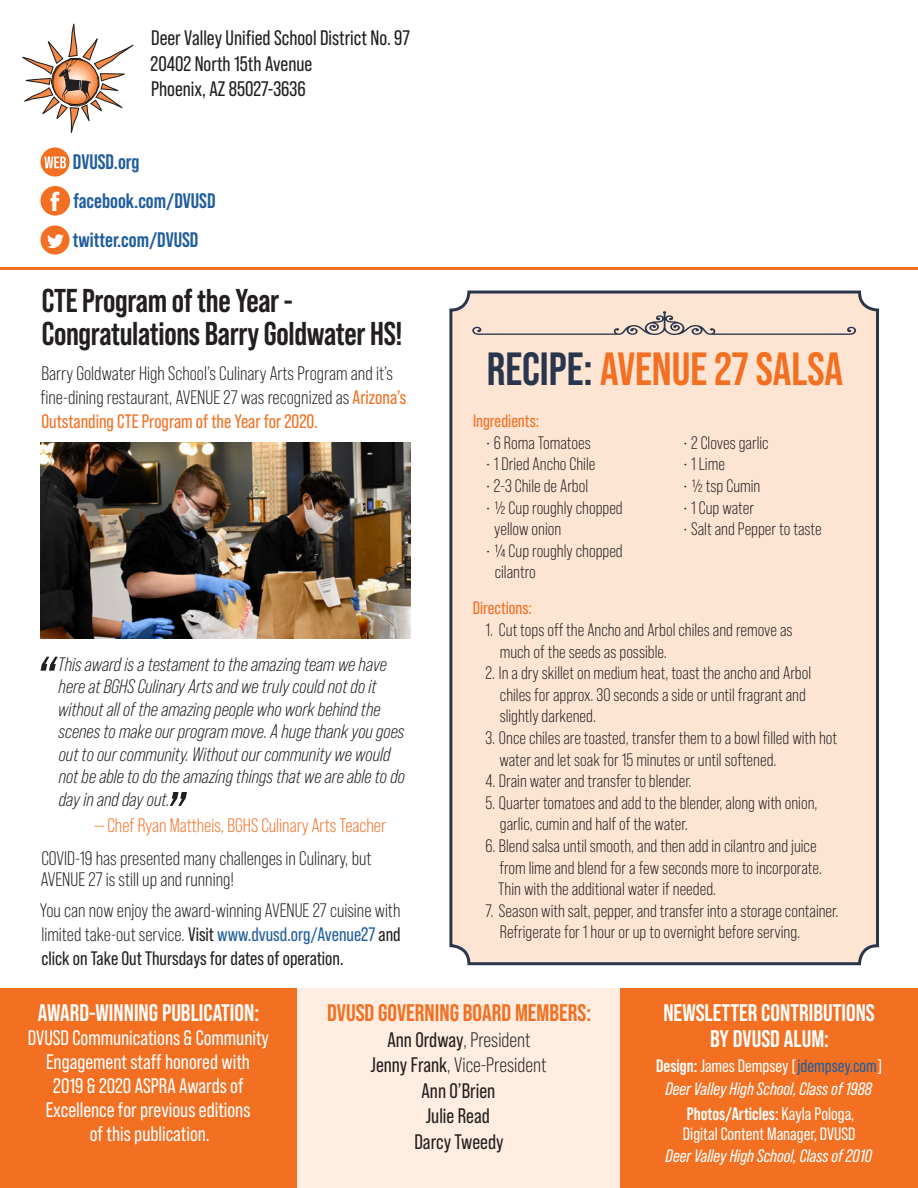
<style>
.page{position:relative;width:918px;height:1188px;background:#fff}
.page>*{position:absolute;margin:0;border:0;box-sizing:border-box;transform-origin:0 0}
.t1{font:700 46.5px "Bebas Neue Pro";color:#f36f21}
.t2{font:700 33px/33px "Bebas Neue Pro";letter-spacing:-.01em;color:#231f20}
.t3{font:700 24px/25.5px "Bebas Neue Pro";color:#fff;text-align:center}
.t4{font:700 24px "Bebas Neue Pro";color:#f36f21}
.t5{font:21px/25.5px "Bebas Neue Pro";color:#231f20}
.t6{font:21px/24px "Bebas Neue Pro";color:#fff;text-align:center}
.t7{font:700 21px/39px "Bebas Neue Pro";color:#215e9e}
.t8{font:19.5px/24px "Bebas Neue Pro";color:#231f20}
.t9{font:italic 19.5px/22.5px "Bebas Neue Pro";color:#231f20}
.t10{font:19.5px "Bebas Neue Pro";color:#f36f21}
.t11{font:18px/21.6px "Bebas Neue Pro";color:#231f20}
.t12{font:italic 18px/22.5px "Bebas Neue Pro";color:#fff;text-align:center}
.t13{font:18px/19.5px "Bebas Neue Pro";color:#fff}
.t14{font:18px "Bebas Neue Pro";color:#f36f21}
.s1{color:#f36f21}
.s2{font-style:inherit}
.s3{color:#215e9e}
.s4{color:#29364d}
.s5{font-weight:700;font-style:normal}
.s6{font-style:normal}
.s7{font-style:normal;color:#215e9e}
.s8{font-weight:700}
</style>
<div class="page">
<svg style="left:22px;top:24px;width:112px;height:109px"></svg>
<hr style="left:0;top:267px;width:918px;height:3px;background:#f36f21">
<svg style="left:41px;top:147px;width:29px;height:30px"></svg>
<svg style="left:41px;top:186px;width:29px;height:30px"></svg>
<svg style="left:41px;top:225px;width:29px;height:30px"></svg>
<div style="left:297px;top:988px;width:323px;height:200px;background:#feede0"></div>
<div style="left:0;top:988px;width:297px;height:200px;background:#f36f21"></div>
<div style="left:620px;top:988px;width:298px;height:200px;background:#f36f21"></div>
<div style="left:451px;top:292px;width:427px;height:672px;background:#fee5d3;border-radius:18px"></div>
<div style="left:449px;top:291px;width:430px;height:674px;border:3px solid #29364d;border-radius:18px"></div>
<svg style="left:472px;top:311px;width:384px;height:24px"></svg>
<svg style="left:40px;top:657px;width:18px;height:14px"></svg>
<svg style="left:170px;top:792px;width:17px;height:14px"></svg>
<img style="left:40px;top:442px;width:371px;height:196px">
<p class="t5" style="left:151px;top:25px;width:261px">Deer Valley Unified School District No. 97<br>20402 North 15th Avenue<br>Phoenix, AZ 85027-3636</p>
<p class="t7" style="left:73px;top:142px;width:144px">DVUSD.org facebook.com/DVUSD twitter.com/DVUSD</p>
<h2 class="t2" style="left:42px;top:284px;width:362px">CTE Program of the Year -<br>Congratulations Barry Goldwater HS!</h2>
<p class="t8" style="left:41px;top:361px;width:367px">Barry Goldwater High School’s Culinary Arts Program and it’s fine-dining restaurant, AVENUE 27 was recognized as <span class="s1">Arizona’s<br>Outstanding CTE Program of the Year for 2020.</span></p>
<p class="t9" style="left:58px;top:653px;width:349px">This award is a testament to the amazing team we have here at BGHS Culinary Arts and we truly could not do it without all of the amazing people who work behind the scenes to make our program move. A huge thank you goes out to our community. Without our community we would not be able to do the amazing things that we are able to do day in and day out.</p>
<p class="t10" style="left:94px;top:814px;width:293px">— Chef Ryan Mattheis, BGHS Culinary Arts Teacher</p>
<p class="t8" style="left:41px;top:848px;width:332px;line-height:21px">COVID-19 has presented many challenges in Culinary, but<br>AVENUE 27 is still up and running!</p>
<p class="t8" style="left:40px;top:899px;width:362px;text-align:justify">You can now enjoy the award-winning AVENUE 27 cuisine with limited take-out service. <span class="s2">Visit</span> <span class="s3">www.dvusd.org/Avenue27</span> <span class="s2">and click on Take Out Thursdays for dates of operation.</span></p>
<h1 class="t1" style="left:487px;top:343px;width:358px"><span class="s4">RECIPE:</span> AVENUE 27 SALSA</h1>
<p class="t14" style="left:473px;top:411px;width:68px">Ingredients:</p>
<p class="t11" style="left:485px;top:432px;width:107px">• 6 Roma Tomatoes</p>
<p class="t11" style="left:485px;top:453px;width:111px">• 1 Dried Ancho Chile</p>
<p class="t11" style="left:485px;top:475px;width:104px">• 2-3 Chile de Arbol</p>
<p class="t11" style="left:494px;top:497px;width:130px;text-indent:-9px">• ½ Cup roughly chopped yellow onion</p>
<p class="t11" style="left:495px;top:540px;width:129px;text-indent:-9px">• ¼ Cup roughly chopped cilantro</p>
<p class="t11" style="left:683px;top:432px;width:87px">• 2 Cloves garlic</p>
<p class="t11" style="left:683px;top:453px;width:44px">• 1 Lime</p>
<p class="t11" style="left:683px;top:475px;width:79px">• ½ tsp Cumin</p>
<p class="t11" style="left:683px;top:497px;width:73px">• 1 Cup water</p>
<p class="t11" style="left:683px;top:518px;width:140px">• Salt and Pepper to taste</p>
<p class="t14" style="left:473px;top:598px;width:61px">Directions:</p>
<p class="t11" style="left:500px;top:619px;width:294px;text-indent:-14px">1. Cut tops off the Ancho and Arbol chiles and remove as much of the seeds as possible.</p>
<p class="t11" style="left:500px;top:662px;width:313px;text-indent:-14px">2. In a dry skillet on medium heat, toast the ancho and Arbol chiles for approx. 30 seconds a side or until fragrant and slightly darkened.</p>
<p class="t11" style="left:499px;top:727px;width:339px;text-indent:-14px">3. Once chiles are toasted, transfer them to a bowl filled with hot water and let soak for 15 minutes or until softened.</p>
<p class="t11" style="left:485px;top:770px;width:208px">4. Drain water and transfer to blender.</p>
<p class="t11" style="left:500px;top:792px;width:319px;text-indent:-14px">5. Quarter tomatoes and add to the blender, along with onion, garlic, cumin and half of the water.</p>
<p class="t11" style="left:498px;top:835px;width:325px;text-indent:-13px">6. Blend salsa until smooth, and then add in cilantro and juice from lime and blend for a few seconds more to incorporate.<br>Thin with the additional water if needed.</p>
<p class="t11" style="left:500px;top:900px;width:340px;text-indent:-14px">7. Season with salt, pepper, and transfer into a storage container.<br>Refrigerate for 1 hour or up to overnight before serving.</p>
<h3 class="t3" style="left:38px;top:1000px;width:223px">AWARD-WINNING PUBLICATION:</h3>
<p class="t6" style="left:28px;top:1026px;width:243px">DVUSD Communications &amp; Community<br>Engagement staff honored with<br>2019 &amp; 2020 ASPRA Awards of<br>Excellence for previous editions<br>of this publication.</p>
<h3 class="t4" style="left:327px;top:999px;width:265px">DVUSD GOVERNING BOARD MEMBERS:</h3>
<p class="t5" style="left:371px;top:1027px;width:177px;text-align:center">Ann Ordway<span class="s2">, President<br></span>Jenny Frank<span class="s2">, Vice-President<br></span>Ann O’Brien<br>Julie Read<br>Darcy Tweedy</p>
<h3 class="t3" style="left:663px;top:1000px;width:213px">NEWSLETTER CONTRIBUTIONS<br>BY DVUSD ALUM:</h3>
<p class="t12" style="left:656px;top:1055px;width:228px"><span class="s5">Design:</span> <span class="s6">James Dempsey [</span><span class="s7">jdempsey.com</span><span class="s6">]<br></span>Deer Valley High School, Class of 1988</p>
<p class="t13" style="left:683px;top:1104px;width:174px"><span class="s8">Photos/Articles:</span> Kayla Pologa,<br>Digital Content Manager, DVUSD</p>
<p class="t12" style="left:666px;top:1145px;width:208px">Deer Valley High School, Class of 2010</p>
</div>
